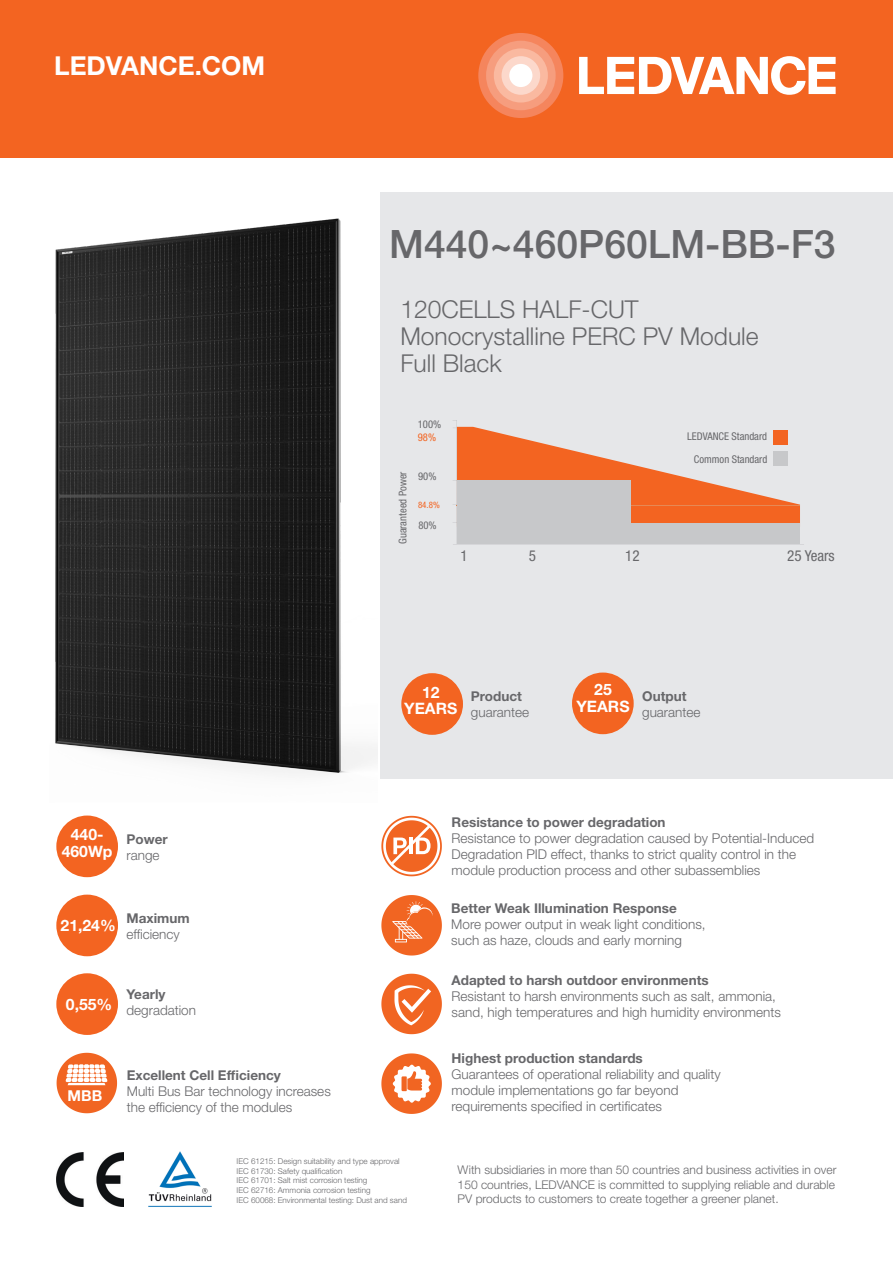
<style>
.page{position:relative;width:893px;height:1263px;background:#fff}
.page>*{position:absolute;margin:0;border:0;box-sizing:border-box;transform-origin:0 0}
.t1{font:500 39.15px "Helvetica Neue LT Pro";color:#67676a}
.t2{font:700 26.1px "Helvetica Neue LT Pro";color:#fff}
.t3{font:300 24.6px "Helvetica Neue LT Pro";color:#67676a}
.t4{font:700 15.75px "Helvetica Neue LT Pro";color:#fff}
.t5{font:condensed 15.15px "Helvetica Neue LT Pro";color:#67676a}
.t6{font:700 15px "Helvetica Neue LT Pro";color:#fff}
.t7{font:300 13.5px/16.2px "Helvetica Neue LT Pro";color:#67676a}
.t8{font:700 13.5px "Helvetica Neue LT Pro";color:#67676a}
.t9{font:300 12px/14.4px "Helvetica Neue LT Pro";color:#67676a}
.t10{font:condensed 10.65px/22.4px "Helvetica Neue LT Pro";color:#67676a;text-align:right}
.t11{font:condensed 9px "Helvetica Neue LT Pro";color:#f36421}
.t12{font:300 8.1px "Helvetica Neue LT Pro";color:#67676a}
.s1{color:#f36421}
</style>
<div class="page">
<div style="left:0;top:0;width:893px;height:157px;background:#f36421"></div>
<svg style="left:579px;top:56px;width:257px;height:39px"></svg>
<div style="left:478px;top:33px;width:85px;height:85px;background:#f5855d;border-radius:50%"></div>
<div style="left:486px;top:41px;width:70px;height:69px;background:#f69d7e;border-radius:50%"></div>
<div style="left:494px;top:48px;width:54px;height:55px;background:#fab9a0;border-radius:50%"></div>
<div style="left:501px;top:56px;width:39px;height:39px;background:#fcd8cb;border-radius:50%"></div>
<div style="left:509px;top:64px;width:23px;height:23px;background:#fff;border-radius:50%"></div>
<div style="left:381px;top:192px;width:512px;height:587px;background:#e6e7e9"></div>
<svg style="left:381px;top:895px;width:61px;height:60px"></svg>
<svg style="left:381px;top:816px;width:61px;height:60px"></svg>
<svg style="left:381px;top:974px;width:61px;height:60px"></svg>
<svg style="left:381px;top:1053px;width:61px;height:61px"></svg>
<div style="left:56px;top:815px;width:62px;height:62px;background:#f36421;border-radius:50%"></div>
<div style="left:56px;top:895px;width:62px;height:61px;background:#f36421;border-radius:50%"></div>
<div style="left:56px;top:973px;width:62px;height:62px;background:#f36421;border-radius:50%"></div>
<svg style="left:57px;top:1053px;width:60px;height:60px"></svg>
<img style="left:56px;top:1152px;width:67px;height:54px">
<img style="left:148px;top:1151px;width:64px;height:56px">
<div style="left:401px;top:673px;width:62px;height:62px;background:#f36421;border-radius:50%"></div>
<div style="left:572px;top:672px;width:62px;height:62px;background:#f36421;border-radius:50%"></div>
<svg style="left:453px;top:420px;width:351px;height:125px"></svg>
<div style="left:523px;top:523px;width:277px;height:21px;background:#c7c8ca"></div>
<div style="left:457px;top:480px;width:174px;height:64px;background:#c7c8ca"></div>
<img style="left:55px;top:218px;width:323px;height:557px">
<p class="t2" style="left:54px;top:50px;width:213px">LEDVANCE.COM</p>
<p class="t4" style="left:71px;top:824px;width:34px">440-</p>
<p class="t4" style="left:62px;top:841px;width:52px">460Wp</p>
<p class="t8" style="left:126px;top:831px;width:43px">Power</p>
<p class="t7" style="left:126px;top:847px;width:35px">range</p>
<p class="t4" style="left:61px;top:915px;width:57px">21,24%</p>
<p class="t8" style="left:126px;top:909px;width:65px">Maximum</p>
<p class="t7" style="left:126px;top:926px;width:55px">efficiency</p>
<p class="t4" style="left:66px;top:995px;width:48px">0,55%</p>
<p class="t8" style="left:126px;top:986px;width:41px">Yearly</p>
<p class="t7" style="left:126px;top:1002px;width:71px">degradation</p>
<p class="t6" style="left:68px;top:1086px;width:36px">MBB</p>
<p class="t8" style="left:127px;top:1067px;width:156px">Excellent Cell Efficiency</p>
<p class="t7" style="left:127px;top:1083px;width:206px">Multi Bus Bar technology increases</p>
<p class="t7" style="left:127px;top:1099px;width:167px">the efficiency of the modules</p>
<p class="t1" style="left:389px;top:220px;width:448px">M440~460P60LM-BB-F3</p>
<p class="t3" style="left:400px;top:294px;width:240px">120CELLS HALF-CUT</p>
<p class="t3" style="left:400px;top:321px;width:360px">Monocrystalline PERC PV Module</p>
<p class="t3" style="left:400px;top:348px;width:103px">Full Black</p>
<p class="t10" style="left:391px;top:544px;width:74px;rotate:-90deg">Guaranteed Power</p>
<p class="t10" style="left:418px;top:418px;width:25px;line-height:12.8px;text-align:left">100%<br><span class="s1">98%</span></p>
<p class="t10" style="left:418px;top:465px;width:20px">90%</p>
<p class="t11" style="left:418px;top:499px;width:23px">84.8%</p>
<p class="t10" style="left:418px;top:514px;width:20px">80%</p>
<p class="t10" style="left:687px;top:425px;width:82px">LEDVANCE Standard<br>Common Standard</p>
<p class="t5" style="left:461px;top:546px;width:9px">1</p>
<p class="t5" style="left:529px;top:546px;width:9px">5</p>
<p class="t5" style="left:625px;top:547px;width:16px">12</p>
<p class="t5" style="left:787px;top:546px;width:49px">25 Years</p>
<p class="t4" style="left:422px;top:682px;width:19px">12</p>
<p class="t4" style="left:404px;top:698px;width:55px">YEARS</p>
<p class="t8" style="left:471px;top:688px;width:53px">Product</p>
<p class="t7" style="left:471px;top:704px;width:60px">guarantee</p>
<p class="t4" style="left:594px;top:680px;width:19px">25</p>
<p class="t4" style="left:576px;top:696px;width:55px">YEARS</p>
<p class="t4" style="left:593px;top:686px;width:19px">25</p>
<p class="t4" style="left:585px;top:703px;width:34px">Yers</p>
<p class="t8" style="left:642px;top:688px;width:46px">Output</p>
<p class="t7" style="left:642px;top:704px;width:60px">guarantee</p>
<p class="t8" style="left:452px;top:813px;width:215px">Resistance to power degradation</p>
<p class="t7" style="left:452px;top:830px;width:364px">Resistance to power degradation caused by Potential-Induced<br>Degradation PID effect, thanks to strict quality control in the module production process and other subassemblies</p>
<p class="t8" style="left:451px;top:899px;width:227px">Better Weak Illumination Response</p>
<p class="t7" style="left:451px;top:916px;width:256px">More power output in weak light conditions,</p>
<p class="t7" style="left:451px;top:932px;width:232px">such as haze, clouds and early morning</p>
<p class="t8" style="left:452px;top:972px;width:259px">Adapted to harsh outdoor environments</p>
<p class="t7" style="left:452px;top:988px;width:326px">Resistant to harsh environments such as salt, ammonia,</p>
<p class="t7" style="left:452px;top:1004px;width:331px">sand, high temperatures and high humidity environments</p>
<p class="t8" style="left:452px;top:1049px;width:193px">Highest production standards</p>
<p class="t7" style="left:452px;top:1066px;width:271px">Guarantees of operational reliability and quality</p>
<p class="t7" style="left:452px;top:1082px;width:228px">module implementations go far beyond</p>
<p class="t7" style="left:452px;top:1098px;width:212px">requirements specified in certificates</p>
<p class="t12" style="left:237px;top:1156px;width:165px">IEC 61215: Design suitability and type approval</p>
<p class="t12" style="left:237px;top:1166px;width:107px">IEC 61730: Safety qualification</p>
<p class="t12" style="left:237px;top:1175px;width:132px">IEC 61701: Salt mist corrosion testing</p>
<p class="t12" style="left:237px;top:1185px;width:135px">IEC 62716: Ammonia corrosion testing</p>
<p class="t12" style="left:237px;top:1195px;width:172px">IEC 60068: Environmental testing: Dust and sand</p>
<p class="t9" style="left:458px;top:1163px;width:380px">With subsidiaries in more than 50 countries and business activities in over<br>150 countries, LEDVANCE is committed to supplying reliable and durable<br>PV products to customers to create together a greener planet.</p>
</div>
